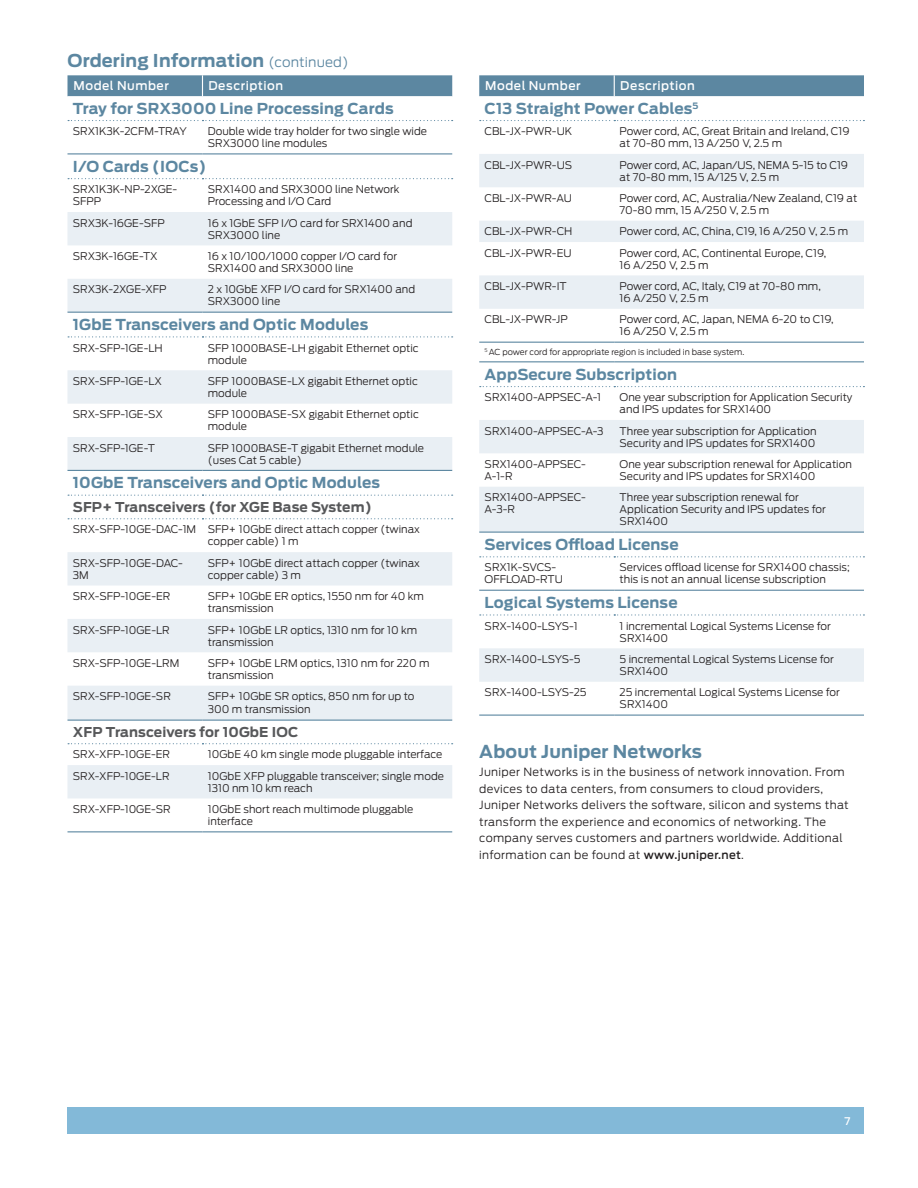
<style>
.page{position:relative;width:918px;height:1188px;background:#fff}
.page>*{position:absolute;margin:0;border:0;box-sizing:border-box;transform-origin:0 0}
.t1{font:700 17.7px "Antenna";letter-spacing:.01em;color:#5c87a1}
.t2{font:700 15px "Antenna";letter-spacing:.01em;color:#5c87a1}
.t3{font:700 13.5px "Antenna";letter-spacing:.01em;color:#57585a}
.t4{font:500 12px "Antenna";letter-spacing:.045em;color:#fff}
.t5{font:300 11.25px/16.5px "Antenna";letter-spacing:.03em;color:#231f20}
.t6{font:300 10.5px/12px "Antenna";color:#231f20}
.t7{font:500 10.5px "Antenna";color:#fff}
.t8{font:300 8.25px "Antenna";color:#231f20}
.s1{font-weight:300;font-size:13.5px}
.s2{font-weight:500}
</style>
<div class="page">
<div style="left:68px;top:1107px;width:796px;height:27px;background:#83b9d8"></div>
<svg style="left:68px;top:96px;width:384px;height:703px"></svg>
<svg style="left:68px;top:212px;width:384px;height:586px"></svg>
<div style="left:68px;top:75px;width:384px;height:21px;background:#5c87a1"></div>
<hr style="left:68px;top:153px;width:134px;height:1px;background:#5c87a1">
<hr style="left:202px;top:153px;width:250px;height:1px;background:#5c87a1">
<svg style="left:68px;top:178px;width:385px;height:1px"></svg>
<hr style="left:68px;top:312px;width:134px;height:1px;background:#5c87a1">
<hr style="left:202px;top:312px;width:250px;height:1px;background:#5c87a1">
<hr style="left:68px;top:720px;width:134px;height:1px;background:#5c87a1">
<hr style="left:202px;top:720px;width:250px;height:1px;background:#5c87a1">
<hr style="left:68px;top:831px;width:134px;height:1px;background:#5c87a1">
<hr style="left:202px;top:831px;width:250px;height:1px;background:#5c87a1">
<svg style="left:68px;top:336px;width:385px;height:1px"></svg>
<svg style="left:68px;top:495px;width:385px;height:1px"></svg>
<svg style="left:68px;top:518px;width:385px;height:1px"></svg>
<svg style="left:68px;top:743px;width:385px;height:1px"></svg>
<hr style="left:68px;top:470px;width:134px;height:1px;background:#5c87a1">
<hr style="left:202px;top:470px;width:250px;height:1px;background:#5c87a1">
<svg style="left:68px;top:120px;width:385px;height:1px"></svg>
<svg style="left:479px;top:154px;width:385px;height:528px"></svg>
<div style="left:479px;top:75px;width:385px;height:21px;background:#5c87a1"></div>
<svg style="left:480px;top:120px;width:384px;height:1px"></svg>
<svg style="left:480px;top:386px;width:384px;height:1px"></svg>
<svg style="left:480px;top:556px;width:384px;height:1px"></svg>
<svg style="left:480px;top:614px;width:384px;height:2px"></svg>
<hr style="left:479px;top:342px;width:135px;height:1px;background:#5c87a1">
<hr style="left:614px;top:342px;width:250px;height:1px;background:#5c87a1">
<hr style="left:479px;top:361px;width:135px;height:1px;background:#5c87a1">
<hr style="left:614px;top:361px;width:250px;height:1px;background:#5c87a1">
<hr style="left:479px;top:532px;width:135px;height:1px;background:#5c87a1">
<hr style="left:614px;top:532px;width:250px;height:1px;background:#5c87a1">
<hr style="left:479px;top:590px;width:135px;height:1px;background:#5c87a1">
<hr style="left:614px;top:590px;width:250px;height:1px;background:#5c87a1">
<hr style="left:479px;top:715px;width:135px;height:1px;background:#5c87a1">
<hr style="left:614px;top:715px;width:250px;height:1px;background:#5c87a1">
<h1 class="t1" style="left:68px;top:50px;width:283px">Ordering Information <span class="s1">(continued)</span></h1>
<p class="t4" style="left:74px;top:79px;width:97px">Model Number</p>
<p class="t4" style="left:209px;top:79px;width:76px">Description</p>
<h2 class="t2" style="left:73px;top:99px;width:322px">Tray for SRX3000 Line Processing Cards</h2>
<p class="t6" style="left:73px;top:125px;width:115px">SRX1K3K-2CFM-TRAY</p>
<p class="t6" style="left:208px;top:125px;width:221px">Double wide tray holder for two single wide<br>SRX3000 line modules</p>
<h2 class="t2" style="left:73px;top:157px;width:135px">I/O Cards (IOCs)</h2>
<p class="t6" style="left:73px;top:184px;width:106px">SRX1K3K-NP-2XGE-<br>SFPP</p>
<p class="t6" style="left:208px;top:184px;width:193px">SRX1400 and SRX3000 line Network<br>Processing and I/O Card</p>
<p class="t6" style="left:73px;top:217px;width:93px">SRX3K-16GE-SFP</p>
<p class="t6" style="left:208px;top:217px;width:206px">16 x 1GbE SFP I/O card for SRX1400 and<br>SRX3000 line</p>
<p class="t6" style="left:73px;top:250px;width:86px">SRX3K-16GE-TX</p>
<p class="t6" style="left:208px;top:250px;width:191px">16 x 10/100/1000 copper I/O card for<br>SRX1400 and SRX3000 line</p>
<p class="t6" style="left:73px;top:284px;width:95px">SRX3K-2XGE-XFP</p>
<p class="t6" style="left:208px;top:284px;width:209px">2 x 10GbE XFP I/O card for SRX1400 and<br>SRX3000 line</p>
<h2 class="t2" style="left:73px;top:316px;width:297px">1GbE Transceivers and Optic Modules</h2>
<p class="t6" style="left:73px;top:342px;width:91px">SRX-SFP-1GE-LH</p>
<p class="t6" style="left:208px;top:342px;width:212px">SFP 1000BASE-LH gigabit Ethernet optic module</p>
<p class="t6" style="left:73px;top:375px;width:91px">SRX-SFP-1GE-LX</p>
<p class="t6" style="left:208px;top:375px;width:212px">SFP 1000BASE-LX gigabit Ethernet optic module</p>
<p class="t6" style="left:73px;top:409px;width:92px">SRX-SFP-1GE-SX</p>
<p class="t6" style="left:208px;top:409px;width:213px">SFP 1000BASE-SX gigabit Ethernet optic module</p>
<p class="t6" style="left:73px;top:442px;width:84px">SRX-SFP-1GE-T</p>
<p class="t6" style="left:208px;top:442px;width:218px">SFP 1000BASE-T gigabit Ethernet module (uses Cat 5 cable)</p>
<h2 class="t2" style="left:73px;top:474px;width:309px">10GbE Transceivers and Optic Modules</h2>
<p class="t3" style="left:73px;top:499px;width:300px">SFP+ Transceivers (for XGE Base System)</p>
<p class="t6" style="left:208px;top:524px;width:214px;text-indent:-135px">SRX-SFP-10GE-DAC-1M SFP+ 10GbE direct attach copper (twinax copper cable) 1 m</p>
<p class="t6" style="left:73px;top:557px;width:112px">SRX-SFP-10GE-DAC-<br>3M</p>
<p class="t6" style="left:208px;top:557px;width:214px">SFP+ 10GbE direct attach copper (twinax copper cable) 3 m</p>
<p class="t6" style="left:73px;top:590px;width:99px">SRX-SFP-10GE-ER</p>
<p class="t6" style="left:208px;top:590px;width:218px">SFP+ 10GbE ER optics, 1550 nm for 40 km transmission</p>
<p class="t6" style="left:73px;top:624px;width:98px">SRX-SFP-10GE-LR</p>
<p class="t6" style="left:208px;top:624px;width:211px">SFP+ 10GbE LR optics, 1310 nm for 10 km transmission</p>
<p class="t6" style="left:73px;top:657px;width:108px">SRX-SFP-10GE-LRM</p>
<p class="t6" style="left:208px;top:657px;width:223px">SFP+ 10GbE LRM optics, 1310 nm for 220 m transmission</p>
<p class="t6" style="left:73px;top:691px;width:100px">SRX-SFP-10GE-SR</p>
<p class="t6" style="left:208px;top:690px;width:208px;line-height:13px">SFP+ 10GbE SR optics, 850 nm for up to<br>300 m transmission</p>
<p class="t3" style="left:73px;top:724px;width:227px">XFP Transceivers for 10GbE IOC</p>
<p class="t6" style="left:73px;top:749px;width:99px">SRX-XFP-10GE-ER</p>
<p class="t6" style="left:208px;top:749px;width:236px">10GbE 40 km single mode pluggable interface</p>
<p class="t6" style="left:73px;top:770px;width:98px">SRX-XFP-10GE-LR</p>
<p class="t6" style="left:208px;top:770px;width:238px">10GbE XFP pluggable transceiver; single mode<br>1310 nm 10 km reach</p>
<p class="t6" style="left:73px;top:803px;width:99px">SRX-XFP-10GE-SR</p>
<p class="t6" style="left:208px;top:803px;width:207px">10GbE short reach multimode pluggable interface</p>
<p class="t4" style="left:485px;top:79px;width:97px">Model Number</p>
<p class="t4" style="left:620px;top:79px;width:76px">Description</p>
<h2 class="t2" style="left:485px;top:99px;width:215px">C13 Straight Power Cables<sup>5</sup></h2>
<p class="t6" style="left:485px;top:125px;width:89px">CBL-JX-PWR-UK</p>
<p class="t6" style="left:620px;top:125px;width:231px">Power cord, AC, Great Britain and Ireland, C19 at 70-80 mm, 13 A/250 V, 2.5 m</p>
<p class="t6" style="left:485px;top:159px;width:89px">CBL-JX-PWR-US</p>
<p class="t6" style="left:620px;top:159px;width:230px">Power cord, AC, Japan/US, NEMA 5-15 to C19 at 70-80 mm, 15 A/125 V, 2.5 m</p>
<p class="t6" style="left:485px;top:192px;width:89px">CBL-JX-PWR-AU</p>
<p class="t6" style="left:620px;top:192px;width:239px">Power cord, AC, Australia/New Zealand, C19 at<br>70-80 mm, 15 A/250 V, 2.5 m</p>
<p class="t6" style="left:485px;top:226px;width:89px">CBL-JX-PWR-CH</p>
<p class="t6" style="left:620px;top:226px;width:230px">Power cord, AC, China, C19, 16 A/250 V, 2.5 m</p>
<p class="t6" style="left:485px;top:247px;width:88px">CBL-JX-PWR-EU</p>
<p class="t6" style="left:620px;top:247px;width:208px">Power cord, AC, Continental Europe, C19,<br>16 A/250 V, 2.5 m</p>
<p class="t6" style="left:485px;top:280px;width:84px">CBL-JX-PWR-IT</p>
<p class="t6" style="left:620px;top:280px;width:203px">Power cord, AC, Italy, C19 at 70-80 mm,<br>16 A/250 V, 2.5 m</p>
<p class="t6" style="left:485px;top:314px;width:85px">CBL-JX-PWR-JP</p>
<p class="t6" style="left:620px;top:314px;width:215px">Power cord, AC, Japan, NEMA 6-20 to C19,<br>16 A/250 V, 2.5 m</p>
<p class="t8" style="left:485px;top:347px;width:261px"><sup>5</sup> AC power cord for appropriate region is included in base system.</p>
<h2 class="t2" style="left:485px;top:365px;width:194px">AppSecure Subscription</h2>
<p class="t6" style="left:485px;top:391px;width:118px">SRX1400-APPSEC-A-1</p>
<p class="t6" style="left:620px;top:391px;width:234px">One year subscription for Application Security and IPS updates for SRX1400</p>
<p class="t6" style="left:485px;top:425px;width:120px">SRX1400-APPSEC-A-3</p>
<p class="t6" style="left:620px;top:425px;width:198px">Three year subscription for Application<br>Security and IPS updates for SRX1400</p>
<p class="t6" style="left:485px;top:458px;width:103px">SRX1400-APPSEC-<br>A-1-R</p>
<p class="t6" style="left:620px;top:458px;width:234px">One year subscription renewal for Application<br>Security and IPS updates for SRX1400</p>
<p class="t6" style="left:485px;top:492px;width:103px">SRX1400-APPSEC-<br>A-3-R</p>
<p class="t6" style="left:620px;top:492px;width:208px">Three year subscription renewal for<br>Application Security and IPS updates for<br>SRX1400</p>
<h2 class="t2" style="left:485px;top:536px;width:195px">Services Offload License</h2>
<p class="t6" style="left:485px;top:562px;width:80px">SRX1K-SVCS-<br>OFFLOAD-RTU</p>
<p class="t6" style="left:620px;top:562px;width:232px">Services offload license for SRX1400 chassis; this is not an annual license subscription</p>
<h2 class="t2" style="left:485px;top:594px;width:195px">Logical Systems License</h2>
<p class="t6" style="left:485px;top:620px;width:94px">SRX-1400-LSYS-1</p>
<p class="t6" style="left:620px;top:620px;width:213px">1 incremental Logical Systems License for<br>SRX1400</p>
<p class="t6" style="left:485px;top:653px;width:98px">SRX-1400-LSYS-5</p>
<p class="t6" style="left:620px;top:653px;width:216px">5 incremental Logical Systems License for<br>SRX1400</p>
<p class="t6" style="left:485px;top:687px;width:103px">SRX-1400-LSYS-25</p>
<p class="t6" style="left:620px;top:687px;width:222px">25 incremental Logical Systems License for<br>SRX1400</p>
<h1 class="t1" style="left:479px;top:741px;width:224px">About Juniper Networks</h1>
<p class="t5" style="left:479px;top:764px;width:371px">Juniper Networks is in the business of network innovation. From devices to data centers, from consumers to cloud providers, Juniper Networks delivers the software, silicon and systems that transform the experience and economics of networking. The company serves customers and partners worldwide. Additional information can be found at <span class="s2">www.juniper.net</span>.</p>
<p class="t7" style="left:845px;top:1115px;width:7px">7</p>
</div>
